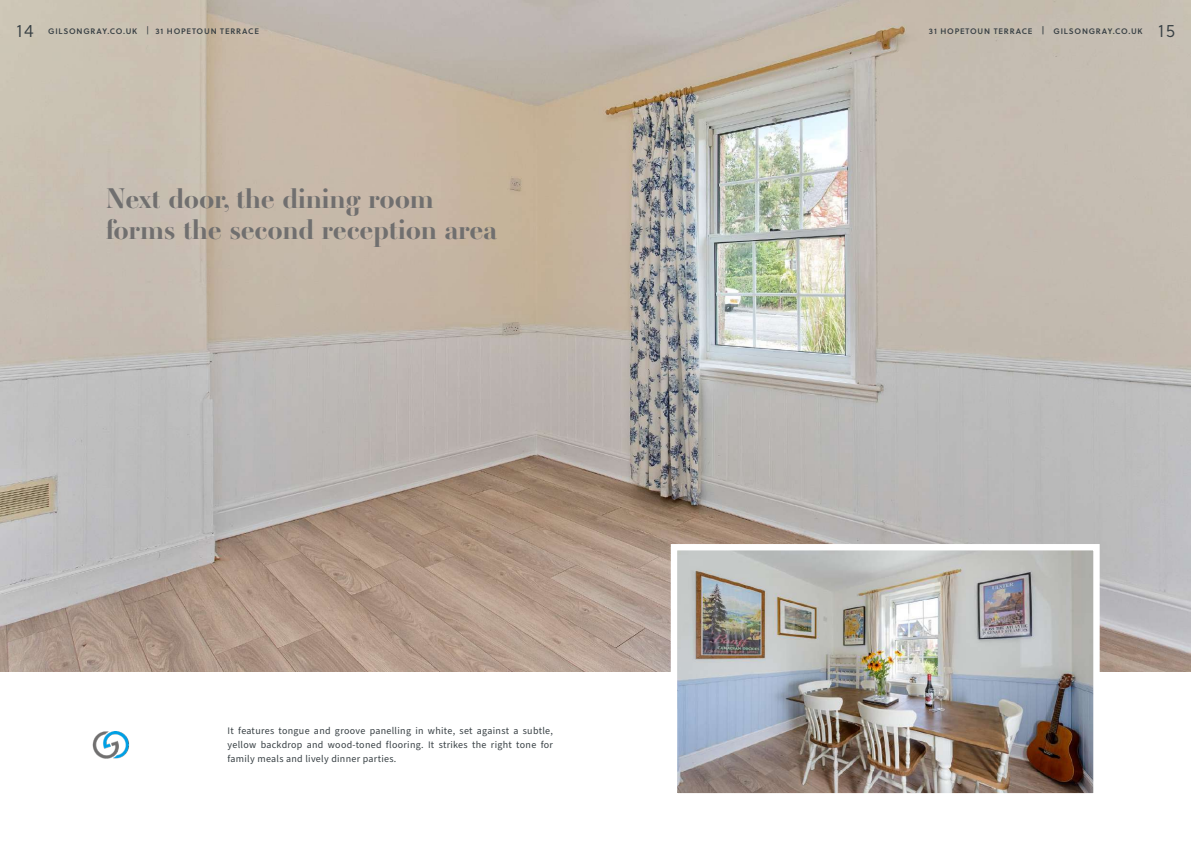
<style>
.page{position:relative;width:1191px;height:842px;background:#fff}
.page>*{position:absolute;margin:0;border:0;box-sizing:border-box;transform-origin:0 0}
.t1{font:700 28px/31px "Ambroise Std";letter-spacing:.01em;color:#706f6f}
.t2{font:300 18px "Soleil";color:#384044}
.t3{font:10px/14px "Source Sans Pro";letter-spacing:.03em;color:#384044;text-align:justify}
.t4{font:8px "Soleil Sb";letter-spacing:.1em;color:#384044}
.s1{font-family:"Soleil"}
</style>
<div class="page">
<img style="left:0;top:0;width:1191px;height:671px">
<img style="left:678px;top:551px;width:414px;height:241px">
<div style="left:671px;top:544px;width:428px;height:255px;border:6px solid #fff"></div>
<img style="left:92px;top:731px;width:37px;height:28px">
<h2 class="t2" style="left:16px;top:18px;width:19px">14</h2>
<p class="t4" style="left:48px;top:25px;width:212px">GILSONGRAY.CO.UK <span class="s1">|</span> 31 HOPETOUN TERRACE</p>
<p class="t4" style="left:929px;top:25px;width:215px">31 HOPETOUN TERRACE | GILSONGRAY.CO.UK</p>
<h2 class="t2" style="left:1158px;top:18px;width:18px">15</h2>
<h1 class="t1" style="left:106px;top:183px;width:392px">Next door, the dining room forms the second reception area</h1>
<p class="t3" style="left:227px;top:724px;width:327px">It features tongue and groove panelling in white, set against a subtle, yellow backdrop and wood-toned flooring. It strikes the right tone for family meals and lively dinner parties.</p>
</div>
